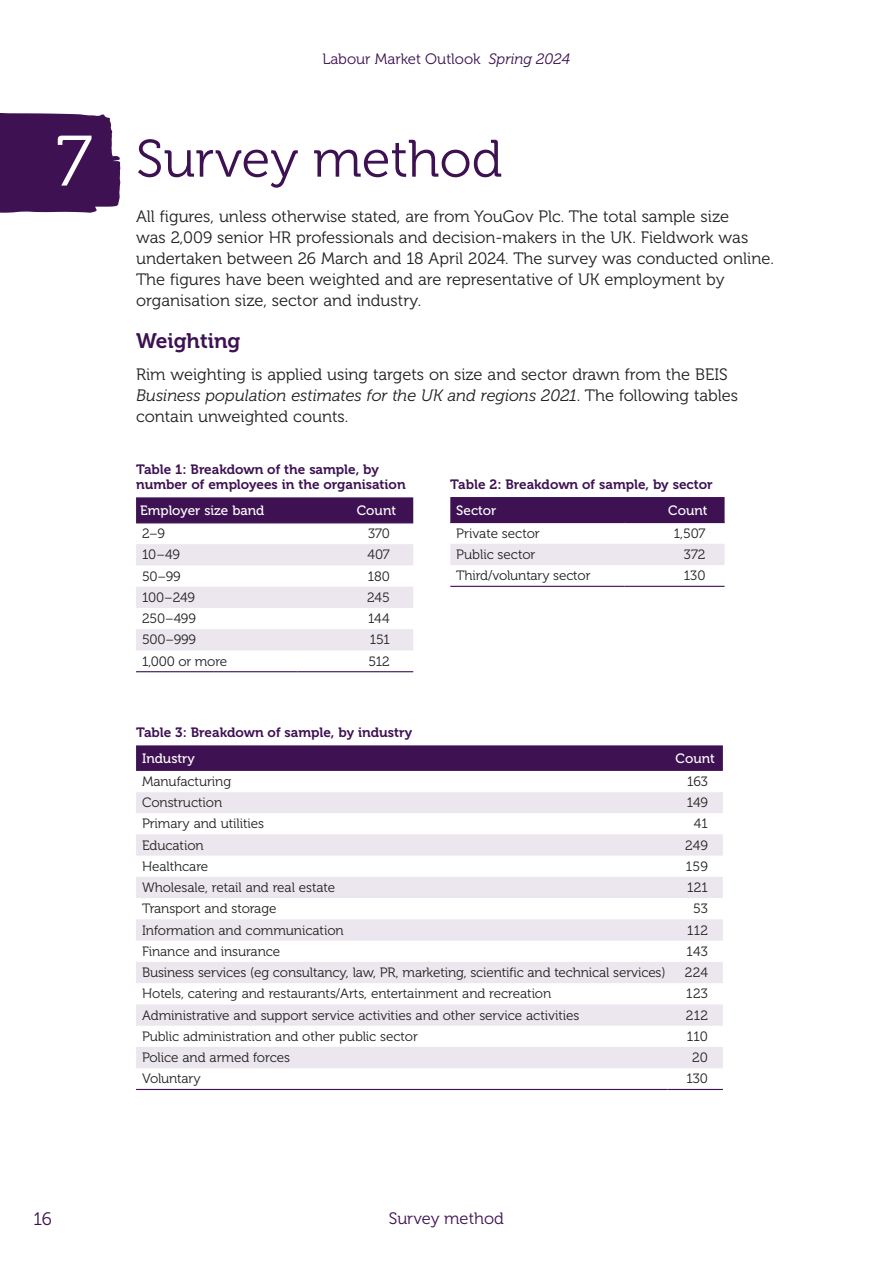
<style>
.page{position:relative;width:893px;height:1263px;background:#fff}
.page>*{position:absolute;margin:0;border:0;box-sizing:border-box;transform-origin:0 0}
.Section_head{font:71.1px "Museo 300";color:#fff}
.Section_head-2{font:52.5px "Museo 300";color:#3d1152}
.B_body{font:21px "Museo 700";color:#3d1152}
.t1{font:18px "Museo 300";color:#3d1152}
.B_body-2{font:16.5px/21px "Museo 300";color:#202020}
.t2{font:16.5px "Museo 300";color:#3d1152}
.t3{font:15px "Museo 300";color:#3d1152}
.t4{font:13.5px "Museo 300";letter-spacing:-.005em;color:#202020}
.t5{font:13.5px/15px "Museo 700";color:#3d1152}
.t6{font:13.5px "Museo 500";color:#fff}
.s1{font-style:italic}
</style>
<div class="page">
<svg style="left:136px;top:745px;width:587px;height:26px;background:#401555"></svg>
<svg style="left:136px;top:792px;width:587px;height:276px;fill:#ece7ee"></svg>
<hr style="left:136px;top:1089px;width:532px;height:1px;background:#3d1152">
<hr style="left:668px;top:1089px;width:55px;height:1px;background:#3d1152">
<div style="left:136px;top:497px;width:277px;height:25px;background:#3d1152"></div>
<svg style="left:136px;top:544px;width:277px;height:106px"></svg>
<hr style="left:136px;top:522px;width:162px;height:1px;background:#3d1152">
<hr style="left:298px;top:522px;width:115px;height:1px;background:#3d1152">
<hr style="left:136px;top:671px;width:162px;height:1px;background:#3d1152">
<hr style="left:298px;top:671px;width:115px;height:1px;background:#3d1152">
<div style="left:450px;top:497px;width:275px;height:25px;background:#3d1152"></div>
<div style="left:450px;top:544px;width:275px;height:21px;background:#ece7ee"></div>
<hr style="left:450px;top:522px;width:175px;height:1px;background:#3d1152">
<hr style="left:625px;top:522px;width:100px;height:1px;background:#3d1152">
<hr style="left:450px;top:586px;width:175px;height:1px;background:#3d1152">
<hr style="left:625px;top:586px;width:100px;height:1px;background:#3d1152">
<svg style="left:0;top:113px;width:121px;height:100px;background:#4a225e"></svg>
<p class="Section_head" style="left:56px;top:123px;width:38px">7</p>
<p class="t3" style="left:322px;top:51px;width:250px">Labour Market Outlook <span class="s1">Spring 2024</span></p>
<p class="Section_head-2" style="left:136px;top:130px;width:368px">Survey method</p>
<p class="B_body-2" style="left:136px;top:206px;width:639px">All figures, unless otherwise stated, are from YouGov Plc. The total sample size<br>was 2,009 senior HR professionals and decision-makers in the UK. Fieldwork was undertaken between 26 March and 18 April 2024. The survey was conducted online.<br>The figures have been weighted and are representative of UK employment by organisation size, sector and industry.</p>
<p class="B_body" style="left:136px;top:329px;width:106px">Weighting</p>
<p class="B_body-2" style="left:136px;top:364px;width:603px">Rim weighting is applied using targets on size and sector drawn from the BEIS<br><span class="s1">Business population estimates for the UK and regions 2021</span>. The following tables contain unweighted counts.</p>
<p class="t5" style="left:136px;top:462px;width:271px">Table 1: Breakdown of the sample, by number of employees in the organisation</p>
<p class="t6" style="left:140px;top:503px;width:126px">Employer size band</p>
<p class="t6" style="left:357px;top:503px;width:41px">Count</p>
<p class="t4" style="left:142px;top:526px;width:24px">2–9</p>
<p class="t4" style="left:368px;top:526px;width:23px">370</p>
<p class="t4" style="left:142px;top:547px;width:40px">10–49</p>
<p class="t4" style="left:368px;top:547px;width:24px">407</p>
<p class="t4" style="left:142px;top:569px;width:40px">50–99</p>
<p class="t4" style="left:368px;top:569px;width:24px">180</p>
<p class="t4" style="left:142px;top:590px;width:54px">100–249</p>
<p class="t4" style="left:367px;top:590px;width:24px">245</p>
<p class="t4" style="left:142px;top:611px;width:55px">250–499</p>
<p class="t4" style="left:368px;top:611px;width:23px">144</p>
<p class="t4" style="left:142px;top:632px;width:56px">500–999</p>
<p class="t4" style="left:370px;top:632px;width:22px">151</p>
<p class="t4" style="left:142px;top:654px;width:87px">1,000 or more</p>
<p class="t4" style="left:368px;top:654px;width:23px">512</p>
<p class="t5" style="left:450px;top:476px;width:264px">Table 2: Breakdown of sample, by sector</p>
<p class="t6" style="left:456px;top:503px;width:42px">Sector</p>
<p class="t6" style="left:668px;top:502px;width:41px">Count</p>
<p class="t4" style="left:456px;top:526px;width:85px">Private sector</p>
<p class="t4" style="left:674px;top:526px;width:33px">1,507</p>
<p class="t4" style="left:456px;top:547px;width:81px">Public sector</p>
<p class="t4" style="left:684px;top:547px;width:23px">372</p>
<p class="t4" style="left:456px;top:568px;width:136px">Third/voluntary sector</p>
<p class="t4" style="left:684px;top:568px;width:23px">130</p>
<p class="t5" style="left:136px;top:725px;width:278px">Table 3: Breakdown of sample, by industry</p>
<p class="t6" style="left:142px;top:751px;width:54px">Industry</p>
<p class="t6" style="left:676px;top:751px;width:41px">Count</p>
<p class="t4" style="left:142px;top:774px;width:91px">Manufacturing</p>
<p class="t4" style="left:687px;top:774px;width:22px">163</p>
<p class="t4" style="left:142px;top:795px;width:82px">Construction</p>
<p class="t4" style="left:687px;top:795px;width:23px">149</p>
<p class="t4" style="left:142px;top:816px;width:124px">Primary and utilities</p>
<p class="t4" style="left:694px;top:816px;width:16px">41</p>
<p class="t4" style="left:142px;top:838px;width:63px">Education</p>
<p class="t4" style="left:685px;top:838px;width:24px">249</p>
<p class="t4" style="left:142px;top:859px;width:68px">Healthcare</p>
<p class="t4" style="left:686px;top:859px;width:24px">159</p>
<p class="t4" style="left:142px;top:880px;width:195px">Wholesale, retail and real estate</p>
<p class="t4" style="left:687px;top:880px;width:23px">121</p>
<p class="t4" style="left:142px;top:901px;width:136px">Transport and storage</p>
<p class="t4" style="left:693px;top:901px;width:16px">53</p>
<p class="t4" style="left:142px;top:923px;width:203px">Information and communication</p>
<p class="t4" style="left:687px;top:923px;width:23px">112</p>
<p class="t4" style="left:142px;top:944px;width:140px">Finance and insurance</p>
<p class="t4" style="left:687px;top:944px;width:23px">143</p>
<p class="t4" style="left:142px;top:965px;width:525px">Business services (eg consultancy, law, PR, marketing, scientific and technical services)</p>
<p class="t4" style="left:685px;top:965px;width:25px">224</p>
<p class="t4" style="left:142px;top:986px;width:411px">Hotels, catering and restaurants/Arts, entertainment and recreation</p>
<p class="t4" style="left:686px;top:986px;width:23px">123</p>
<p class="t4" style="left:142px;top:1008px;width:439px">Administrative and support service activities and other service activities</p>
<p class="t4" style="left:686px;top:1008px;width:24px">212</p>
<p class="t4" style="left:142px;top:1029px;width:277px">Public administration and other public sector</p>
<p class="t4" style="left:687px;top:1029px;width:23px">110</p>
<p class="t4" style="left:142px;top:1050px;width:149px">Police and armed forces</p>
<p class="t4" style="left:692px;top:1050px;width:17px">20</p>
<p class="t4" style="left:142px;top:1071px;width:60px">Voluntary</p>
<p class="t4" style="left:686px;top:1071px;width:23px">130</p>
<h3 class="t1" style="left:34px;top:1209px;width:20px">16</h3>
<p class="t2" style="left:389px;top:1209px;width:117px">Survey method</p>
</div>
